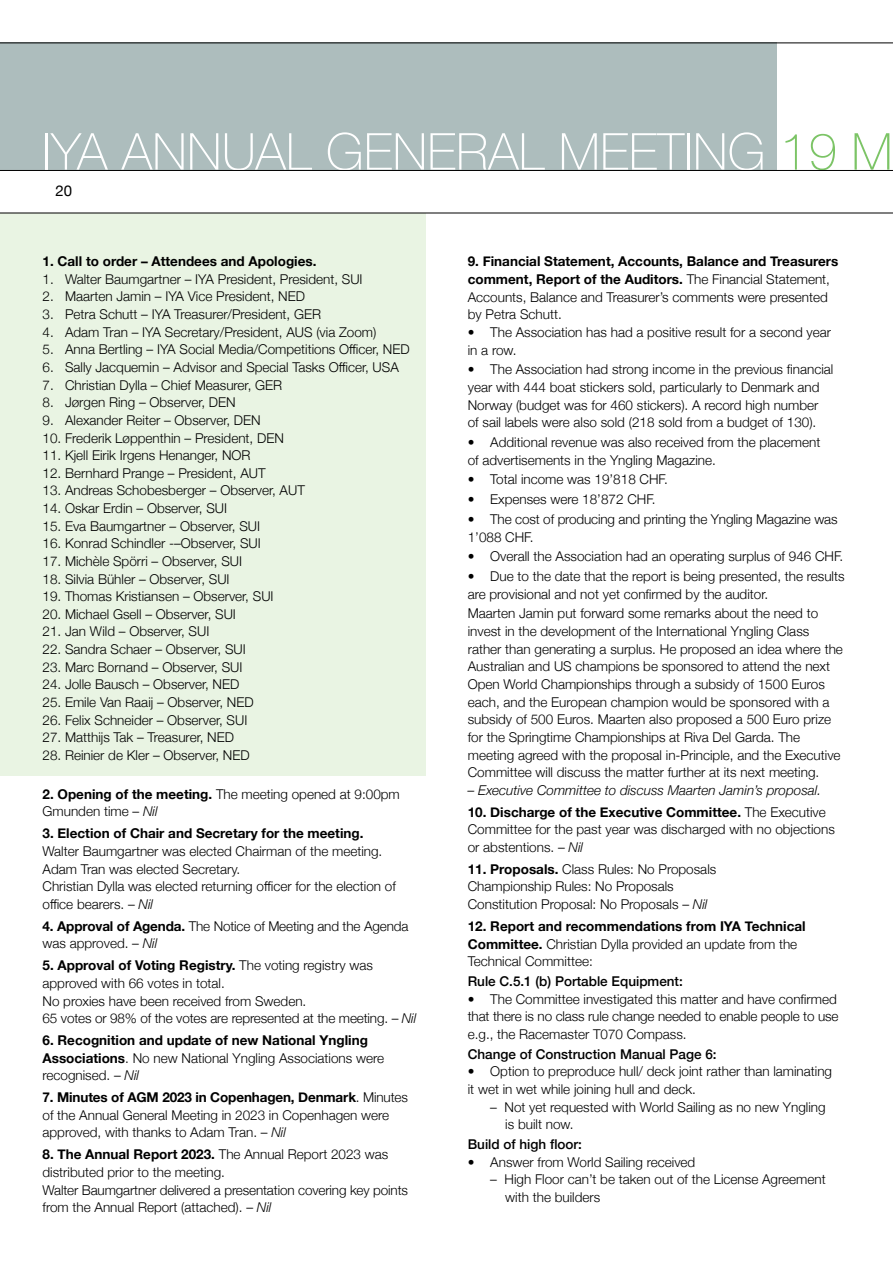
<style>
.page{position:relative;width:893px;height:1263px;background:#fff}
.page>*{position:absolute;margin:0;border:0;box-sizing:border-box;transform-origin:0 0}
.t1{font:100 51px "Helvetica Neue";letter-spacing:.005em;color:#fff}
.t2{font:15px "Helvetica Neue";color:#000}
.t3{font:300 13.5px/17.7px "Helvetica Neue";color:#000}
.t4{font:700 13.5px/17.7px "Helvetica Neue";color:#000}
.t5{font:500 13.5px "Helvetica Neue";color:#000}
.t6{font:italic 300 13.5px "Helvetica Neue";color:#000}
.s1{color:#7cc466}
.s2{font-weight:700}
.s3{font-style:italic}
.s4{font-weight:300}
.s5{font-weight:300;font-style:italic}
</style>
<div class="page">
<div style="left:0;top:213px;width:425px;height:563px;background:#e9f4e3"></div>
<div style="left:0;top:43px;width:776px;height:127px;background:#adbdbd"></div>
<hr style="left:0;top:43px;width:893px;height:1px;background:#000">
<hr style="left:0;top:213px;width:893px;height:1px;background:#000">
<hr style="left:0;top:170px;width:893px;height:1px;background:#000">
<h1 class="t1" style="left:43px;top:113px;width:852px">IYA ANNUAL GENERAL MEETING <span class="s1">19 M</span></h1>
<p class="t2" style="left:55px;top:180px;width:18px">20</p>
<p class="t4" style="left:43px;top:253px;width:275px">1. Call to order – Attendees and Apologies.</p>
<p class="t3" style="left:43px;top:269px;width:322px">1. Walter Baumgartner – IYA President, President, SUI</p>
<p class="t3" style="left:43px;top:287px;width:264px">2. Maarten Jamin – IYA Vice President, NED</p>
<p class="t3" style="left:43px;top:304px;width:280px">3. Petra Schutt – IYA Treasurer/President, GER</p>
<p class="t3" style="left:43px;top:322px;width:335px">4. Adam Tran – IYA Secretary/President, AUS (via Zoom)</p>
<p class="t3" style="left:43px;top:340px;width:369px">5. Anna Bertling – IYA Social Media/Competitions Officer, NED</p>
<p class="t3" style="left:43px;top:357px;width:358px">6. Sally Jacquemin – Advisor and Special Tasks Officer, USA</p>
<p class="t3" style="left:43px;top:375px;width:241px">7. Christian Dylla – Chief Measurer, GER</p>
<p class="t3" style="left:43px;top:393px;width:195px">8. Jørgen Ring – Observer, DEN</p>
<p class="t3" style="left:43px;top:410px;width:220px">9. Alexander Reiter – Observer, DEN</p>
<p class="t3" style="left:43px;top:428px;width:243px">10. Frederik Løppenthin – President, DEN</p>
<p class="t3" style="left:43px;top:445px;width:210px">11. Kjell Eirik Irgens Henanger, NOR</p>
<p class="t3" style="left:43px;top:463px;width:225px">12. Bernhard Prange – President, AUT</p>
<p class="t3" style="left:43px;top:481px;width:264px">13. Andreas Schobesberger – Observer, AUT</p>
<p class="t3" style="left:43px;top:498px;width:186px">14. Oskar Erdin – Observer, SUI</p>
<p class="t3" style="left:43px;top:516px;width:219px">15. Eva Baumgartner – Observer, SUI</p>
<p class="t3" style="left:43px;top:534px;width:220px">16. Konrad Schindler -–Observer, SUI</p>
<p class="t3" style="left:43px;top:551px;width:201px">17. Michèle Spörri – Observer, SUI</p>
<p class="t3" style="left:43px;top:569px;width:189px">18. Silvia Bühler – Observer, SUI</p>
<p class="t3" style="left:43px;top:587px;width:233px">19. Thomas Kristiansen – Observer, SUI</p>
<p class="t3" style="left:43px;top:604px;width:195px">20. Michael Gsell – Observer, SUI</p>
<p class="t3" style="left:43px;top:622px;width:168px">21. Jan Wild – Observer, SUI</p>
<p class="t3" style="left:43px;top:639px;width:205px">22. Sandra Schaer – Observer, SUI</p>
<p class="t3" style="left:43px;top:657px;width:201px">23. Marc Bornand – Observer, SUI</p>
<p class="t3" style="left:43px;top:675px;width:198px">24. Jolle Bausch – Observer, NED</p>
<p class="t3" style="left:43px;top:692px;width:213px">25. Emile Van Raaij – Observer, NED</p>
<p class="t3" style="left:43px;top:710px;width:206px">26. Felix Schneider – Observer, SUI</p>
<p class="t3" style="left:43px;top:728px;width:193px">27. Matthijs Tak – Treasurer, NED</p>
<p class="t3" style="left:43px;top:745px;width:209px">28. Reinier de Kler – Observer, NED</p>
<p class="t3" style="left:43px;top:784px;width:359px"><span class="s2">2. Opening of the meeting.</span> The meeting opened at 9:00pm<br>Gmunden time – <span class="s3">Nil</span></p>
<p class="t4" style="left:43px;top:825px;width:322px">3. Election of Chair and Secretary for the meeting.</p>
<p class="t3" style="left:43px;top:841px;width:355px">Walter Baumgartner was elected Chairman of the meeting.<br>Adam Tran was elected Secretary.<br>Christian Dylla was elected returning officer for the election of office bearers. – <span class="s3">Nil</span></p>
<p class="t3" style="left:43px;top:916px;width:367px"><span class="s2">4. Approval of Agenda.</span> The Notice of Meeting and the Agenda was approved. – <span class="s3">Nil</span></p>
<p class="t3" style="left:43px;top:955px;width:375px"><span class="s2">5. Approval of Voting Registry.</span> The voting registry was approved with 66 votes in total.<br>No proxies have been received from Sweden.<br>65 votes or 98% of the votes are represented at the meeting. – <span class="s3">Nil</span></p>
<p class="t4" style="left:43px;top:1032px;width:343px">6. Recognition and update of new National Yngling<br>Associations<span class="s4">. No new National Yngling Associations were recognised. –</span> <span class="s5">Nil</span></p>
<p class="t3" style="left:43px;top:1087px;width:367px"><span class="s2">7. Minutes of AGM 2023 in Copenhagen, Denmark</span>. Minutes of the Annual General Meeting in 2023 in Copenhagen were approved, with thanks to Adam Tran. – <span class="s3">Nil</span></p>
<p class="t3" style="left:43px;top:1145px;width:367px"><span class="s2">8. The Annual Report 2023.</span> The Annual Report 2023 was distributed prior to the meeting.<br>Walter Baumgartner delivered a presentation covering key points from the Annual Report (attached). – <span class="s3">Nil</span></p>
<p class="t3" style="left:468px;top:252px;width:372px"><span class="s2">9. Financial Statement, Accounts, Balance and Treasurers comment, Report of the Auditors.</span> The Financial Statement, Accounts, Balance and Treasurer’s comments were presented by Petra Schutt.</p>
<p class="t3" style="left:468px;top:322px;width:365px">• The Association has had a positive result for a second year in a row.</p>
<p class="t3" style="left:468px;top:360px;width:367px">• The Association had strong income in the previous financial year with 444 boat stickers sold, particularly to Denmark and Norway (budget was for 460 stickers). A record high number<br>of sail labels were also sold (218 sold from a budget of 130).</p>
<p class="t3" style="left:468px;top:432px;width:354px">• Additional revenue was also received from the placement of advertisements in the Yngling Magazine.</p>
<p class="t3" style="left:468px;top:470px;width:202px">• Total income was 19’818 CHF.</p>
<p class="t3" style="left:468px;top:489px;width:189px">• Expenses were 18’872 CHF.</p>
<p class="t3" style="left:468px;top:509px;width:371px">• The cost of producing and printing the Yngling Magazine was<br>1’088 CHF.</p>
<p class="t3" style="left:468px;top:547px;width:377px">• Overall the Association had an operating surplus of 946 CHF.</p>
<p class="t3" style="left:468px;top:566px;width:378px">• Due to the date that the report is being presented, the results are provisional and not yet confirmed by the auditor.</p>
<p class="t3" style="left:468px;top:604px;width:377px">Maarten Jamin put forward some remarks about the need to invest in the development of the International Yngling Class rather than generating a surplus. He proposed an idea where the Australian and US champions be sponsored to attend the next Open World Championships through a subsidy of 1500 Euros each, and the European champion would be sponsored with a subsidy of 500 Euros. Maarten also proposed a 500 Euro prize for the Springtime Championships at Riva Del Garda. The meeting agreed with the proposal in-Principle, and the Executive Committee will discuss the matter further at its next meeting.</p>
<p class="t6" style="left:468px;top:779px;width:355px">– Executive Committee to discuss Maarten Jamin’s proposal.</p>
<p class="t3" style="left:468px;top:802px;width:369px"><span class="s2">10. Discharge of the Executive Committee.</span> The Executive<br>Committee for the past year was discharged with no objections or abstentions. – <span class="s3">Nil</span></p>
<p class="t3" style="left:468px;top:859px;width:250px"><span class="s2">11. Proposals.</span> Class Rules: No Proposals<br>Championship Rules: No Proposals<br>Constitution Proposal: No Proposals – <span class="s3">Nil</span></p>
<p class="t3" style="left:468px;top:916px;width:339px"><span class="s2">12. Report and recommendations from IYA Technical<br>Committee.</span> Christian Dylla provided an update from the<br>Technical Committee:</p>
<p class="t5" style="left:468px;top:970px;width:217px">Rule C.5.1 (b) Portable Equipment:</p>
<p class="t3" style="left:468px;top:989px;width:372px">• The Committee investigated this matter and have confirmed that there is no class rule change needed to enable people to use e.g., the Racemaster T070 Compass.</p>
<p class="t5" style="left:468px;top:1043px;width:250px">Change of Construction Manual Page 6:</p>
<p class="t3" style="left:468px;top:1062px;width:366px">• Option to preproduce hull/ deck joint rather than laminating it wet in wet while joining hull and deck.</p>
<p class="t3" style="left:505px;top:1097px;width:322px;text-indent:-15px">– Not yet requested with World Sailing as no new Yngling is built now.</p>
<p class="t5" style="left:468px;top:1133px;width:116px">Build of high floor:</p>
<p class="t3" style="left:468px;top:1152px;width:229px">• Answer from World Sailing received</p>
<p class="t3" style="left:505px;top:1169px;width:322px;text-indent:-15px">– High Floor can’t be taken out of the License Agreement with the builders</p>
</div>
